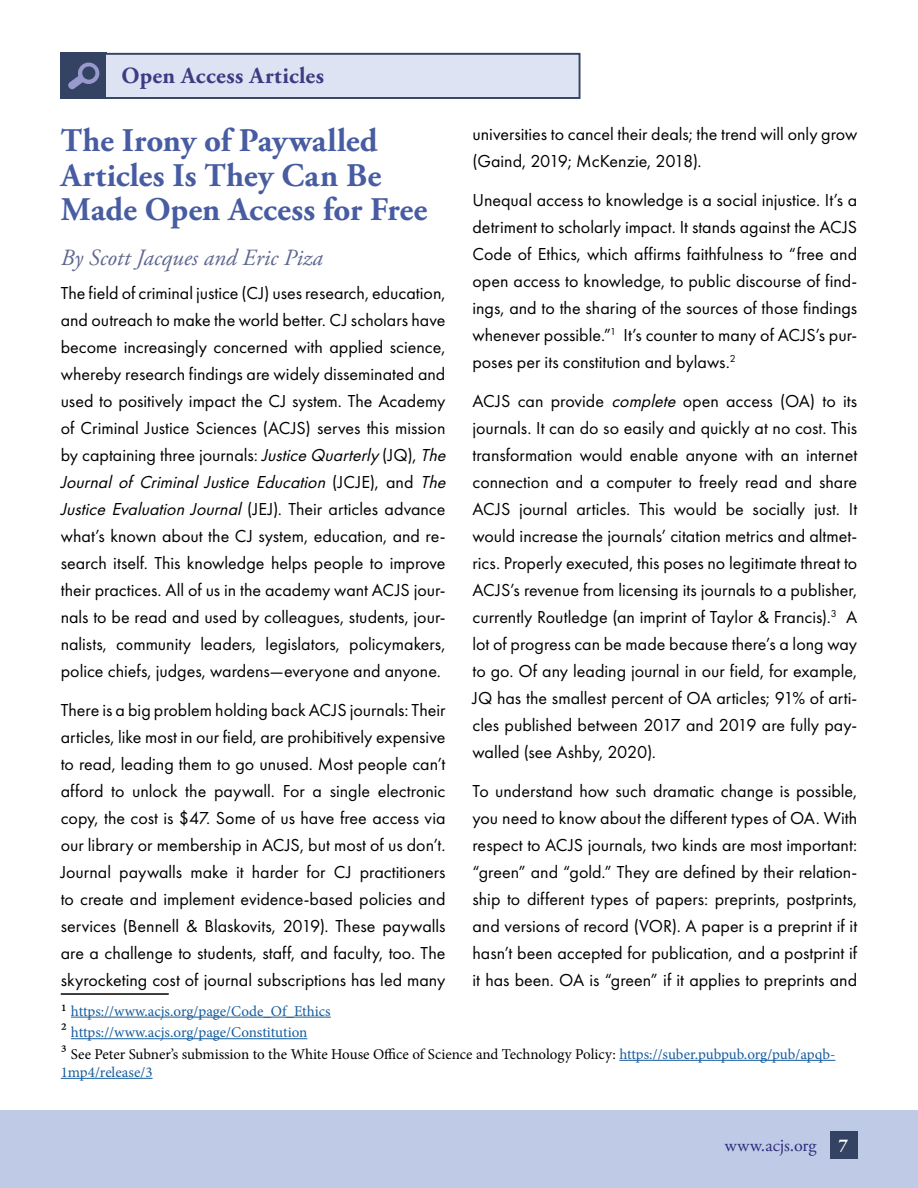
<style>
.page{position:relative;width:918px;height:1188px;background:#fff}
.page>*{position:absolute;margin:0;border:0;box-sizing:border-box;transform-origin:0 0}
.Section__Title{font:700 33px/34.5px "Adobe Garamond Pro";letter-spacing:.005em;color:#485ca2}
.Section__Title-2{font:italic 23.25px "Adobe Garamond Pro";color:#5e678f}
.Section__Head{font:700 23.1px "Adobe Garamond Pro";letter-spacing:.02em;color:#3d3b83}
.t1{font:18px/27px "Futura PT";color:#000;text-align:justify}
.Body{font:18px "Adobe Garamond Pro";color:#2d2b7b}
.Body-2{font:700 18px "Adobe Garamond Pro";color:#fff}
.t2{font:15px/18px "Minion Pro";letter-spacing:-.005em;color:#000}
.t3{font:15px "Minion Pro";color:#175d9e}
.s1{font-style:italic}
.s2{font-size:18px;color:#000}
.s3{font-size:18px}
.s4{color:#175d9e}
</style>
<div class="page">
<hr style="left:61px;top:993px;width:108px;height:2px;background:#000">
<hr style="left:71px;top:1017px;width:260px;height:1px;background:#175d9e">
<hr style="left:71px;top:1038px;width:236px;height:1px;background:#175d9e">
<hr style="left:619px;top:1060px;width:216px;height:1px;background:#175d9e">
<hr style="left:61px;top:1078px;width:92px;height:1px;background:#175d9e">
<div style="left:61px;top:53px;width:46px;height:46px;background:#344264"></div>
<svg style="left:68px;top:63px;width:31px;height:26px"></svg>
<div style="left:104px;top:53px;width:477px;height:46px;background:#dde3f2;border:2px solid #344264"></div>
<div style="left:0;top:1110px;width:918px;height:78px;background:#bfcae6"></div>
<div style="left:830px;top:1131px;width:27px;height:27px;background:#344264"></div>
<p class="Section__Head" style="left:121px;top:62px;width:204px">Open Access Articles</p>
<p class="t1" style="left:472px;top:120px;width:386px">universities to cancel their deals; the trend will only grow (Gaind, 2019; McKenzie, 2018).</p>
<p class="t1" style="left:472px;top:186px;width:386px">Unequal access to knowledge is a social injustice. It’s a detriment to scholarly impact. It stands against the ACJS Code of Ethics, which affirms faithfulness to “free and open access to knowledge, to public discourse of find&shy;ings, and to the sharing of the sources of those findings whenever possible.”<sup>1</sup> It’s counter to many of ACJS’s pur&shy;poses per its constitution and bylaws.<sup>2</sup></p>
<p class="t1" style="left:472px;top:387px;width:386px">ACJS can provide <span class="s1">complete</span> open access (OA) to its journals. It can do so easily and quickly at no cost. This transformation would enable anyone with an internet connection and a computer to freely read and share ACJS journal articles. This would be socially just. It would increase the journals’ citation metrics and altmet&shy;rics. Properly executed, this poses no legitimate threat to ACJS’s revenue from licensing its journals to a publisher, currently Routledge (an imprint of Taylor &amp; Francis).<sup>3</sup> A lot of progress can be made because there’s a long way to go. Of any leading journal in our field, for example, JQ has the smallest percent of OA articles; 91% of arti&shy;cles published between 2017 and 2019 are fully pay&shy;walled (see Ashby, 2020).</p>
<p class="t1" style="left:473px;top:777px;width:386px">To understand how such dramatic change is possible, you need to know about the different types of OA. With respect to ACJS journals, two kinds are most important: “green” and “gold.” They are defined by their relation&shy;ship to different types of papers: preprints, postprints, and versions of record (VOR). A paper is a preprint if it hasn’t been accepted for publication, and a postprint if it has been. OA is “green” if it applies to preprints and</p>
<p class="Section__Title" style="left:61px;top:124px;width:368px">The Irony of Paywalled<br>Articles Is They Can Be<br>Made Open Access for Free</p>
<p class="Section__Title-2" style="left:61px;top:244px;width:264px">By Scott Jacques and Eric Piza</p>
<p class="t1" style="left:61px;top:280px;width:391px;text-align:left">The field of criminal justice (CJ) uses research, education, and outreach to make the world better. CJ scholars have become increasingly concerned with applied science, whereby research findings are widely disseminated and used to positively impact the CJ system. The Academy of Criminal Justice Sciences (ACJS) serves this mission by captaining three journals: <span class="s1">Justice Quarterly</span>(JQ), <span class="s1">The Journal of Criminal Justice Education</span> (J C J E ) , a n d <span class="s1">The Justice Evaluation Journal</span> (JEJ). Their articles advance what’s known about the CJ system, education, and re&shy;search itself. This knowledge helps people to improve their practices. All of us in the academy want ACJS jour&shy;nals to be read and used by colleagues, students, jour&shy;nalists, community leaders, legislators, policymakers, police chiefs, judges, wardens—everyone and anyone.</p>
<p class="t1" style="left:61px;top:697px;width:386px">There is a big problem holding back ACJS journals: Their articles, like most in our field, are prohibitively expensive to read, leading them to go unused. Most people can’t afford to unlock the paywall. For a single electronic copy, the cost is $47. Some of us have free access via our library or membership in ACJS, but most of us don’t.<br>Journal paywalls make it harder for CJ practitioners to create and implement evidence-based policies and services (Bennell &amp; Blaskovits, 2019). These paywalls are a challenge to students, staff, and faculty, too. The skyrocketing cost of journal subscriptions has led many</p>
<p class="t3" style="left:61px;top:1001px;width:272px"><span class="s2">1</span> https://www.acjs.org/page/Code_Of_Ethics</p>
<p class="t3" style="left:61px;top:1022px;width:248px"><span class="s2">2</span> https://www.acjs.org/page/Constitution</p>
<p class="t2" style="left:61px;top:1045px;width:776px"><span class="s3">3</span> See Peter Subner’s submission to the White House Office of Science and Technology Policy: <span class="s4">https://suber.pubpub.org/pub/apqb-<br>1mp4/release/3</span></p>
<p class="Body" style="left:725px;top:1134px;width:93px">www.acjs.org</p>
<p class="Body-2" style="left:839px;top:1135px;width:11px">7</p>
</div>
